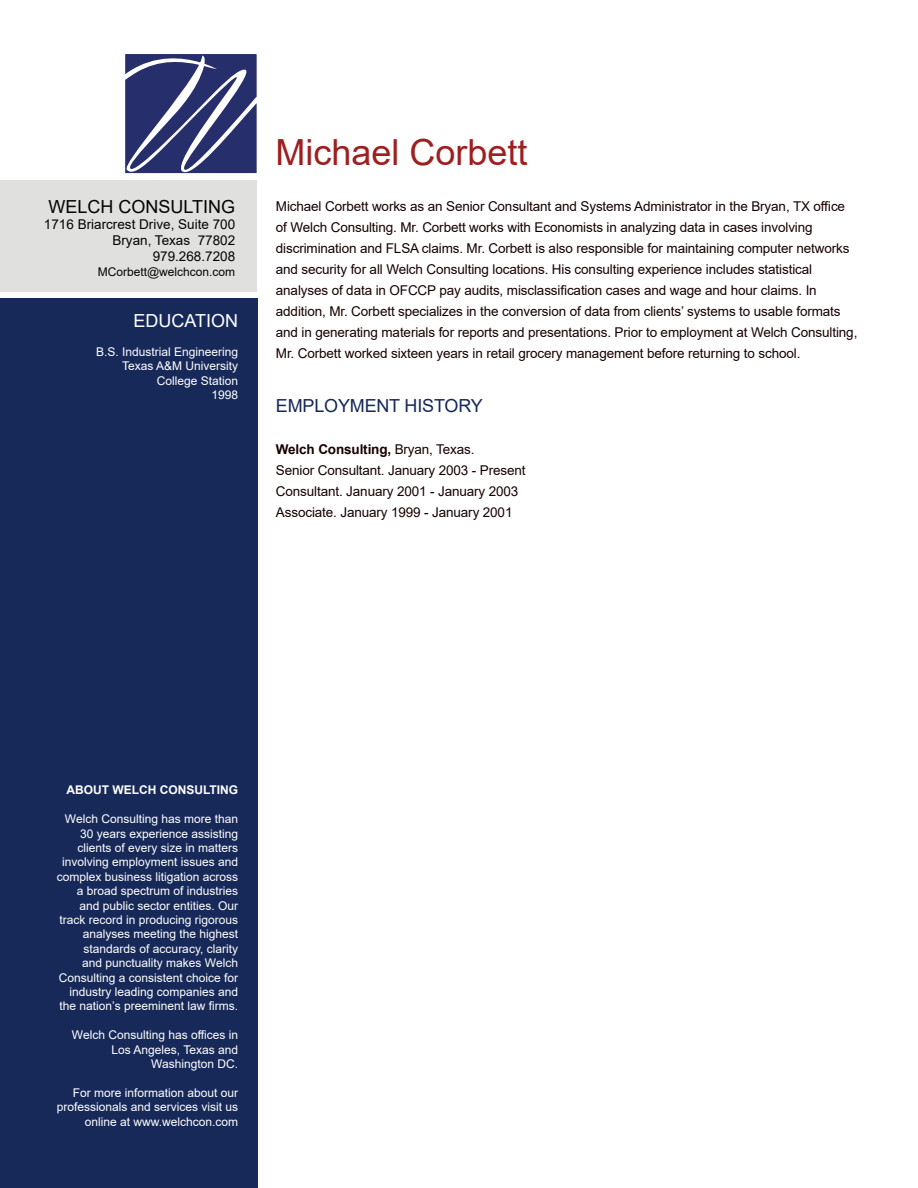
<style>
.page{position:relative;width:918px;height:1188px;background:#fff}
.page>*{position:absolute;margin:0;border:0;box-sizing:border-box;transform-origin:0 0}
.t1{font:36px "Arial";color:#9e1f20}
.t2{font:18px "Arial";letter-spacing:-.01em;color:#172959}
.t3{font:18px "Arial";color:#040503}
.t4{font:18px "Arial";color:#fff}
.t5{font:13.5px/21px "Arial";letter-spacing:-.01em;color:#170000}
.t6{font:13.5px "Arial";color:#040503}
.t7{font:700 13.5px "Arial";letter-spacing:-.01em;color:#170000}
.t8{font:12px/14.4px "Arial";color:#fff;text-align:right}
.t9{font:12px "Arial";color:#040503}
.t10{font:700 12px "Arial";color:#fff}
.s1{font-weight:400}
</style>
<div class="page">
<div style="left:0;top:180px;width:256px;height:112px;background:#e0e0df"></div>
<div style="left:0;top:298px;width:258px;height:890px;background:#172959"></div>
<svg style="left:125px;top:54px;width:131px;height:120px"></svg>
<p class="t3" style="left:49px;top:194px;width:188px">WELCH CONSULTING</p>
<p class="t6" style="left:44px;top:215px;width:193px">1716 Briarcrest Drive, Suite 700</p>
<p class="t6" style="left:112px;top:231px;width:124px">Bryan, Texas 77802</p>
<p class="t6" style="left:153px;top:247px;width:84px">979.268.7208</p>
<p class="t9" style="left:98px;top:263px;width:139px">MCorbett@welchcon.com</p>
<p class="t4" style="left:133px;top:308px;width:106px">EDUCATION</p>
<p class="t8" style="left:96px;top:345px;width:144px">B.S. Industrial Engineering</p>
<p class="t8" style="left:122px;top:359px;width:118px">Texas A&amp;M University</p>
<p class="t8" style="left:157px;top:373px;width:83px">College Station</p>
<p class="t8" style="left:211px;top:388px;width:28px">1998</p>
<p class="t1" style="left:275px;top:128px;width:254px">Michael Corbett</p>
<p class="t5" style="left:276px;top:196px;width:583px">Michael Corbett works as an Senior Consultant and Systems Administrator in the Bryan, TX office of Welch Consulting. Mr. Corbett works with Economists in analyzing data in cases involving discrimination and FLSA claims. Mr. Corbett is also responsible for maintaining computer networks and security for all Welch Consulting locations. His consulting experience includes statistical analyses of data in OFCCP pay audits, misclassification cases and wage and hour claims. In addition, Mr. Corbett specializes in the conversion of data from clients’ systems to usable formats and in generating materials for reports and presentations. Prior to employment at Welch Consulting, Mr. Corbett worked sixteen years in retail grocery management before returning to school.</p>
<p class="t2" style="left:276px;top:393px;width:208px">EMPLOYMENT HISTORY</p>
<p class="t7" style="left:276px;top:440px;width:200px">Welch Consulting, <span class="s1">Bryan, Texas.</span></p>
<p class="t5" style="left:276px;top:460px;width:251px">Senior Consultant. January 2003 - Present</p>
<p class="t5" style="left:276px;top:481px;width:244px">Consultant. January 2001 - January 2003</p>
<p class="t5" style="left:276px;top:502px;width:238px">Associate. January 1999 - January 2001</p>
<p class="t10" style="left:66px;top:782px;width:173px">ABOUT WELCH CONSULTING</p>
<p class="t8" style="left:65px;top:812px;width:175px">Welch Consulting has more than</p>
<p class="t8" style="left:80px;top:826px;width:160px">30 years experience assisting</p>
<p class="t8" style="left:57px;top:841px;width:183px">clients of every size in matters involving employment issues and complex business litigation across a broad spectrum of industries and public sector entities. Our track record in producing rigorous analyses meeting the highest standards of accuracy, clarity</p>
<p class="t8" style="left:59px;top:956px;width:181px">and punctuality makes Welch<br>Consulting a consistent choice for industry leading companies and</p>
<p class="t8" style="left:60px;top:999px;width:180px">the nation’s preeminent law firms.</p>
<p class="t8" style="left:72px;top:1028px;width:168px">Welch Consulting has offices in</p>
<p class="t8" style="left:112px;top:1042px;width:128px">Los Angeles, Texas and</p>
<p class="t8" style="left:151px;top:1057px;width:88px">Washington DC.</p>
<p class="t8" style="left:73px;top:1085px;width:167px">For more information about our</p>
<p class="t8" style="left:57px;top:1100px;width:183px">professionals and services visit us online at www.welchcon.com</p>
</div>
